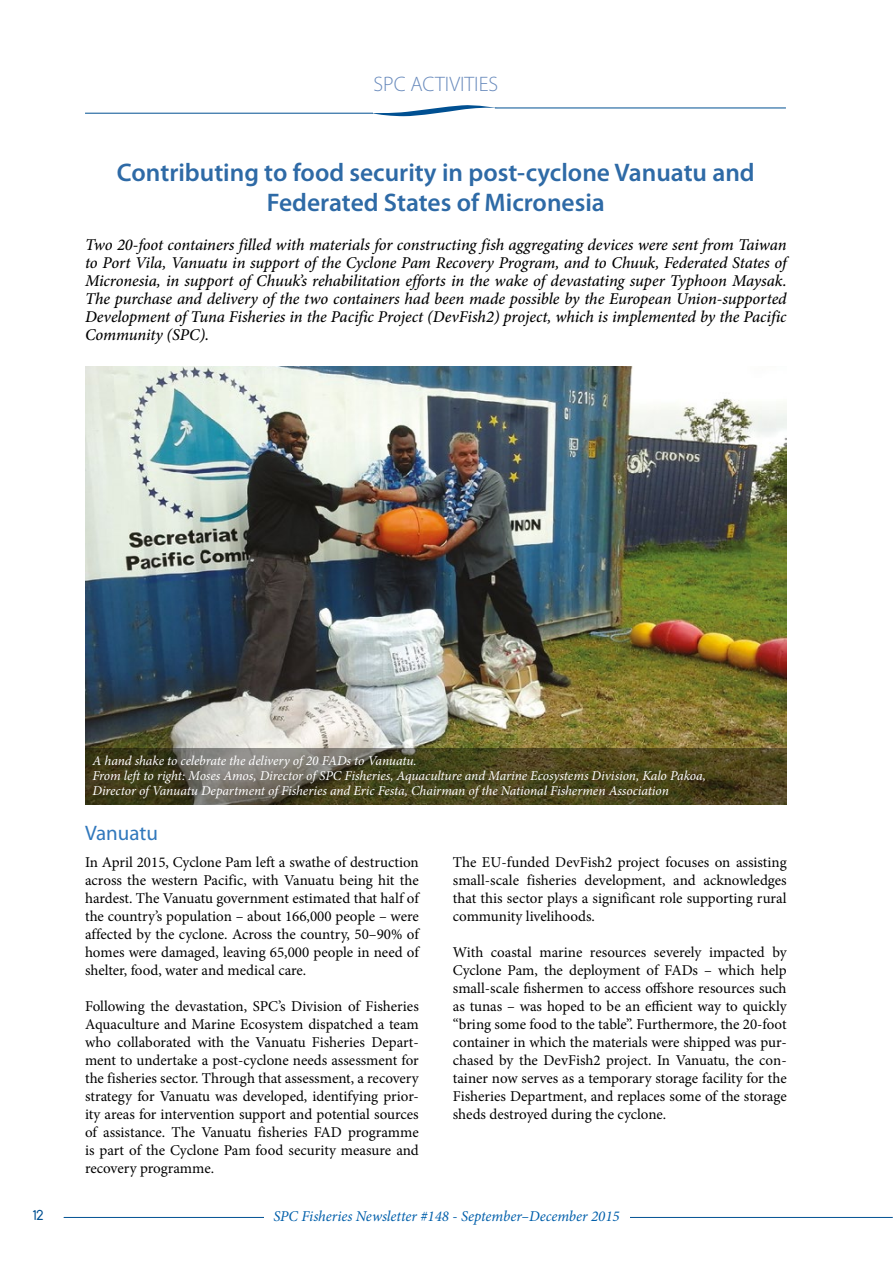
<style>
.page{position:relative;width:893px;height:1263px;background:#fff}
.page>*{position:absolute;margin:0;border:0;box-sizing:border-box;transform-origin:0 0}
.t1{font:600 25.5px/30px "Myriad Pro";color:#2e6aa6;text-align:center}
.t2{font:300 21px "Myriad Pro";color:#688abc}
.t3{font:21px "Myriad Pro";color:#3178bc}
.t4{font:italic 500 16.5px/18px "Minion Pro";letter-spacing:-.01em;color:#000;text-align:justify}
.t5{font:15px/18px "Minion Pro";color:#000;text-align:justify}
.t6{font:italic 15px "Minion Pro";letter-spacing:-.005em;color:#005faa}
.t7{font:15px "Duepuntozero";color:#005092}
.t8{font:italic 13.5px/15px "Minion Pro";letter-spacing:-.01em;color:#fff}
</style>
<div class="page">
<hr style="left:85px;top:113px;width:288px;height:1px;background:#005092">
<hr style="left:495px;top:108px;width:291px;height:1px;background:#005092">
<svg style="left:372px;top:105px;width:126px;height:11px"></svg>
<hr style="left:64px;top:1217px;width:828px;height:1px;background:#005092">
<div style="left:264px;top:1210px;width:365px;height:22px;background:#fff"></div>
<img style="left:85px;top:367px;width:702px;height:381px">
<svg style="left:85px;top:748px;width:702px;height:57px;background:#514c2c"></svg>
<h2 class="t2" style="left:373px;top:71px;width:126px">SPC ACTIVITIES</h2>
<h1 class="t1" style="left:117px;top:156px;width:639px">Contributing to food security in post-cyclone Vanuatu and<br>Federated States of Micronesia</h1>
<p class="t4" style="left:85px;top:236px;width:703px">Two 20-foot containers filled with materials for constructing fish aggregating devices were sent from Taiwan to Port Vila, Vanuatu in support of the Cyclone Pam Recovery Program, and to Chuuk, Federated States of Micronesia, in support of Chuuk’s rehabilitation efforts in the wake of devastating super Typhoon Maysak.<br>The purchase and delivery of the two containers had been made possible by the European Union-supported Development of Tuna Fisheries in the Pacific Project (DevFish2) project, which is implemented by the Pacific Community (SPC).</p>
<p class="t7" style="left:33px;top:1207px;width:12px">12</p>
<p class="t8" style="left:92px;top:753px;width:615px">A hand shake to celebrate the delivery of 20 FADs to Vanuatu.<br>From left to right: Moses Amos, Director of SPC Fisheries, Aquaculture and Marine Ecosystems Division, Kalo Pakoa,<br>Director of Vanuatu Department of Fisheries and Eric Festa, Chairman of the National Fishermen Association</p>
<h2 class="t3" style="left:85px;top:820px;width:74px">Vanuatu</h2>
<p class="t5" style="left:85px;top:853px;width:335px">In April 2015, Cyclone Pam left a swathe of destruction across the western Pacific, with Vanuatu being hit the hardest. The Vanuatu government estimated that half of the country’s population – about 166,000 people – were affected by the cyclone. Across the country, 50–90% of homes were damaged, leaving 65,000 people in need of shelter, food, water and medical care.</p>
<p class="t5" style="left:85px;top:997px;width:335px">Following the devastation, SPC’s Division of Fisheries Aquaculture and Marine Ecosystem dispatched a team who collaborated with the Vanuatu Fisheries Depart&shy;ment to undertake a post-cyclone needs assessment for the fisheries sector. Through that assessment, a recovery strategy for Vanuatu was developed, identifying prior&shy;ity areas for intervention support and potential sources of assistance. The Vanuatu fisheries FAD programme is part of the Cyclone Pam food security measure and recovery programme.</p>
<p class="t5" style="left:453px;top:853px;width:335px">The EU-funded DevFish2 project focuses on assisting small-scale fisheries development, and acknowledges that this sector plays a significant role supporting rural community livelihoods.</p>
<p class="t5" style="left:453px;top:943px;width:335px">With coastal marine resources severely impacted by Cyclone Pam, the deployment of FADs – which help small-scale fishermen to access offshore resources such as tunas – was hoped to be an efficient way to quickly “bring some food to the table”. Furthermore, the 20-foot container in which the materials were shipped was pur&shy;chased by the DevFish2 project. In Vanuatu, the con&shy;tainer now serves as a temporary storage facility for the Fisheries Department, and replaces some of the storage sheds destroyed during the cyclone.</p>
<p class="t6" style="left:273px;top:1206px;width:348px">SPC Fisheries Newsletter #148 - September–December 2015</p>
</div>
